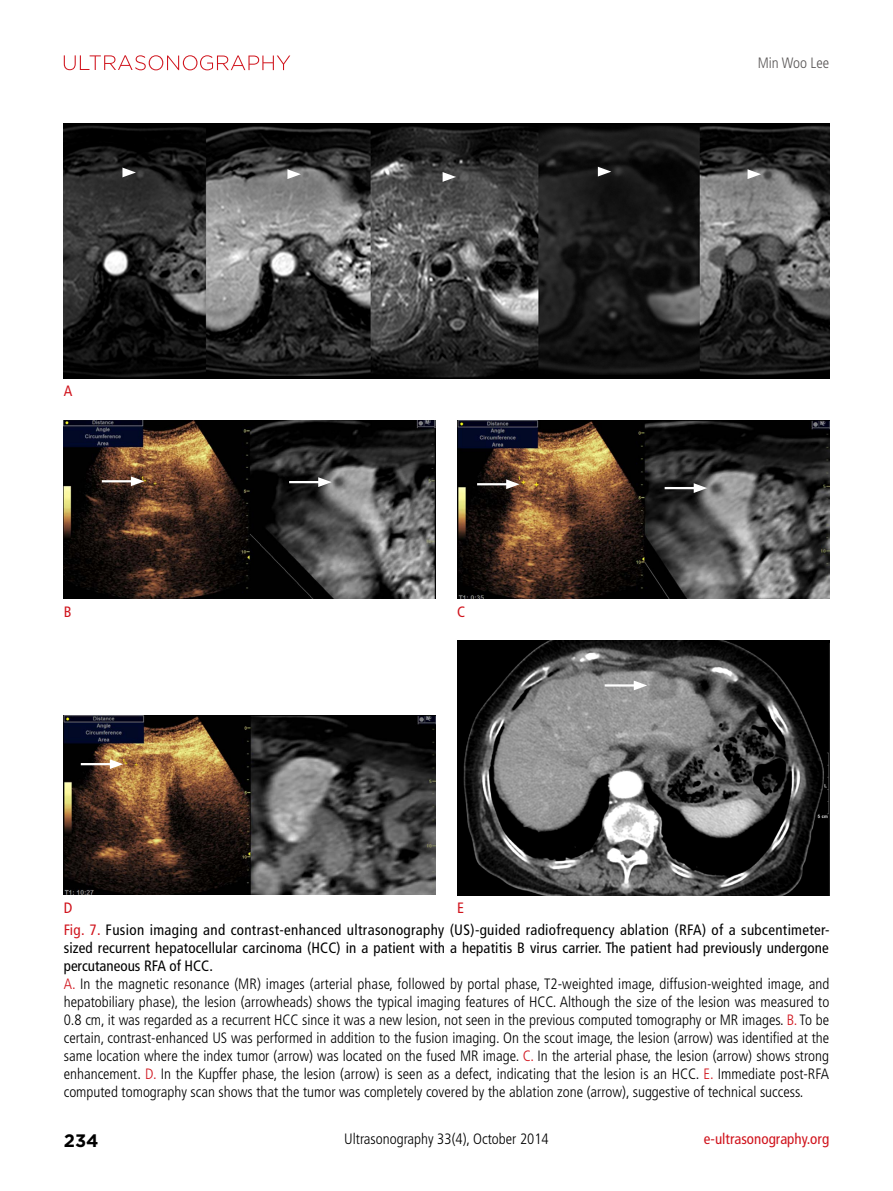
<style>
.page{position:relative;width:893px;height:1191px;background:#fff}
.page>*{position:absolute;margin:0;border:0;box-sizing:border-box;transform-origin:0 0}
.t1{font:700 18px "Gotham";color:#000}
.t2{font:300 condensed 15px/18px "Frutiger LT Std";color:#000}
.t3{font:condensed 15px "Frutiger LT Std";color:#d0131c}
.t4{font:300 condensed 15px "Frutiger LT Std";color:#5a5757}
.s1{font-weight:400;color:#d0131c}
.s2{font-weight:400}
.s3{color:#d0131c}
</style>
<div class="page">
<svg style="left:64px;top:55px;width:226px;height:15px"></svg>
<img style="left:64px;top:715px;width:372px;height:179px">
<img style="left:457px;top:640px;width:372px;height:255px">
<img style="left:64px;top:123px;width:765px;height:255px">
<img style="left:64px;top:420px;width:372px;height:179px">
<img style="left:457px;top:420px;width:372px;height:179px">
<svg style="left:122px;top:168px;width:14px;height:9px"></svg>
<hr style="left:102px;top:480px;width:33px;height:2px;background:#fff">
<svg style="left:131px;top:476px;width:13px;height:10px"></svg>
<hr style="left:289px;top:481px;width:33px;height:2px;background:#fff">
<svg style="left:318px;top:477px;width:14px;height:10px"></svg>
<hr style="left:477px;top:483px;width:33px;height:2px;background:#fff">
<svg style="left:506px;top:479px;width:14px;height:10px"></svg>
<hr style="left:665px;top:487px;width:33px;height:2px;background:#fff">
<svg style="left:694px;top:483px;width:13px;height:10px"></svg>
<svg style="left:287px;top:169px;width:14px;height:10px"></svg>
<svg style="left:443px;top:172px;width:13px;height:10px"></svg>
<svg style="left:598px;top:167px;width:13px;height:9px"></svg>
<svg style="left:747px;top:169px;width:14px;height:10px"></svg>
<hr style="left:81px;top:763px;width:33px;height:2px;background:#fff">
<svg style="left:110px;top:759px;width:13px;height:10px"></svg>
<hr style="left:605px;top:684px;width:33px;height:2px;background:#fff">
<svg style="left:634px;top:680px;width:13px;height:10px"></svg>
<p class="t3" style="left:64px;top:382px;width:10px">A</p>
<p class="t3" style="left:64px;top:602px;width:9px">B</p>
<p class="t3" style="left:457px;top:602px;width:10px">C</p>
<p class="t3" style="left:64px;top:899px;width:10px">D</p>
<p class="t3" style="left:457px;top:899px;width:8px">E</p>
<p class="t4" style="left:758px;top:54px;width:73px">Min Woo Lee</p>
<p class="t2" style="left:64px;top:920px;width:767px"><span class="s1">Fig. 7.</span> <span class="s2">Fusion imaging and contrast-enhanced ultrasonography (US)-guided radiofrequency ablation (RFA) of a subcentimeter&shy;sized recurrent hepatocellular carcinoma (HCC) in a patient with a hepatitis B virus carrier. The patient had previously undergone percutaneous RFA of HCC.<br></span><span class="s3">A.</span> In the magnetic resonance (MR) images (arterial phase, followed by portal phase, T2-weighted image, diffusion-weighted image, and hepatobiliary phase), the lesion (arrowheads) shows the typical imaging features of HCC. Although the size of the lesion was measured to 0.8 cm, it was regarded as a recurrent HCC since it was a new lesion, not seen in the previous computed tomography or MR images. <span class="s3">B.</span> To be certain, contrast-enhanced US was performed in addition to the fusion imaging. On the scout image, the lesion (arrow) was identified at the same location where the index tumor (arrow) was located on the fused MR image. <span class="s3">C.</span> In the arterial phase, the lesion (arrow) shows strong enhancement. <span class="s3">D.</span> In the Kupffer phase, the lesion (arrow) is seen as a defect, indicating that the lesion is an HCC. <span class="s3">E.</span> Immediate post-RFA computed tomography scan shows that the tumor was completely covered by the ablation zone (arrow), suggestive of technical success.</p>
<p class="t1" style="left:64px;top:1130px;width:36px">234</p>
<p class="t2" style="left:344px;top:1130px;width:206px">Ultrasonography 33(4), October 2014</p>
<p class="t3" style="left:704px;top:1130px;width:127px">e-ultrasonography.org</p>
</div>
